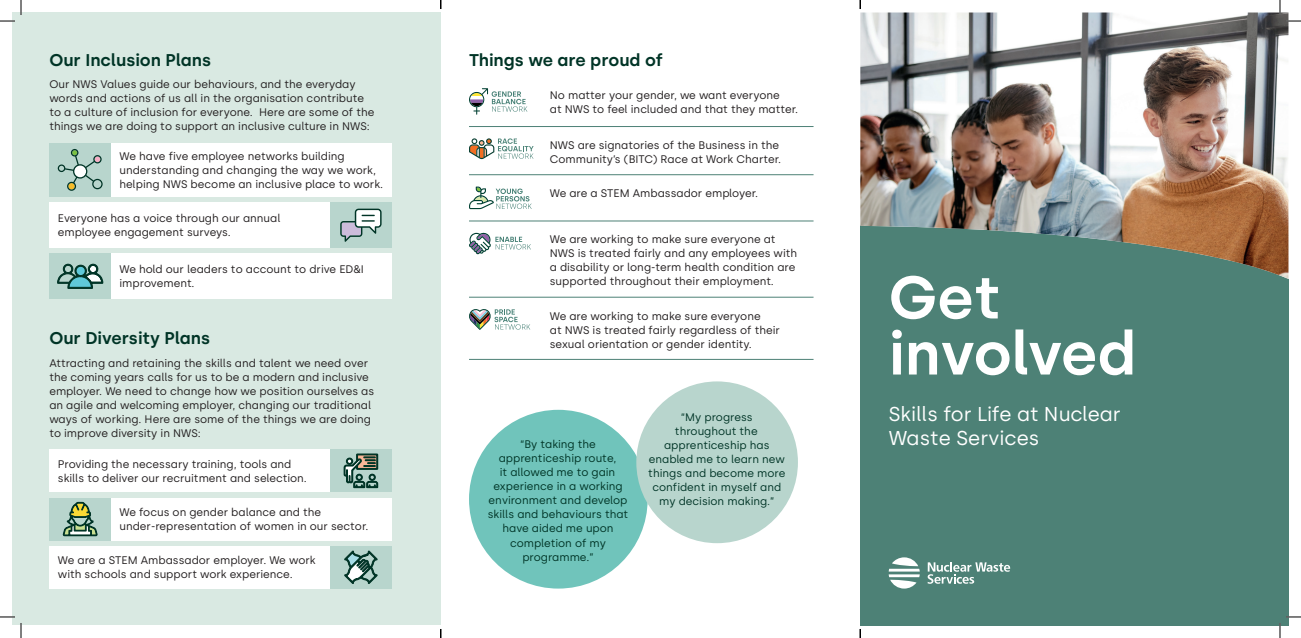
<style>
.page{position:relative;width:1301px;height:638px;background:#fff}
.page>*{position:absolute;margin:0;border:0;box-sizing:border-box;transform-origin:0 0}
.t1{font:600 60px/56px "Silka";color:#fff}
.t2{font:20px/24px "Silka";color:#fff}
.t3{font:600 17px "Silka";color:#003426}
.t4{font:11px/14px "Silka";color:#231f20}
.t5{font:11px/14px "Silka";color:#003426;text-align:center}
</style>
<div class="page">
<div style="left:12px;top:12px;width:429px;height:613px;background:#d9e9e2"></div>
<div style="left:860px;top:225px;width:428px;height:400px;background:#4d8176"></div>
<img style="left:860px;top:12px;width:428px;height:267px">
<svg style="left:888px;top:557px;width:31px;height:31px"></svg>
<svg style="left:927px;top:562px;width:83px;height:21px"></svg>
<div style="left:469px;top:409px;width:178px;height:179px;background:#70c4bb;border-radius:50%"></div>
<div style="left:49px;top:202px;width:281px;height:46px;background:#fff"></div>
<div style="left:330px;top:202px;width:62px;height:46px;background:#b8d5cd"></div>
<svg style="left:340px;top:208px;width:41px;height:34px"></svg>
<div style="left:49px;top:143px;width:62px;height:54px;background:#b8d5cd"></div>
<svg style="left:58px;top:149px;width:45px;height:42px"></svg>
<div style="left:111px;top:143px;width:281px;height:54px;background:#fff"></div>
<div style="left:49px;top:253px;width:62px;height:46px;background:#b8d5cd"></div>
<svg style="left:57px;top:264px;width:46px;height:24px"></svg>
<div style="left:111px;top:253px;width:281px;height:46px;background:#fff"></div>
<div style="left:636px;top:381px;width:162px;height:162px;background:#b8d5cd;border-radius:50%"></div>
<div style="left:330px;top:545px;width:62px;height:43px;background:#b8d5cd"></div>
<svg style="left:345px;top:550px;width:32px;height:33px"></svg>
<div style="left:49px;top:545px;width:281px;height:43px;background:#fff"></div>
<div style="left:49px;top:497px;width:62px;height:43px;background:#b8d5cd"></div>
<svg style="left:63px;top:502px;width:34px;height:33px"></svg>
<div style="left:111px;top:497px;width:281px;height:43px;background:#fff"></div>
<div style="left:330px;top:449px;width:62px;height:43px;background:#b8d5cd"></div>
<svg style="left:344px;top:453px;width:34px;height:34px"></svg>
<div style="left:49px;top:449px;width:281px;height:43px;background:#fff"></div>
<svg style="left:469px;top:88px;width:58px;height:27px"></svg>
<svg style="left:469px;top:138px;width:64px;height:21px"></svg>
<svg style="left:469px;top:186px;width:63px;height:23px"></svg>
<svg style="left:469px;top:232px;width:62px;height:22px"></svg>
<svg style="left:469px;top:309px;width:61px;height:21px"></svg>
<hr style="left:469px;top:126px;width:344px;height:1px;background:#4d8176">
<hr style="left:469px;top:296px;width:344px;height:1px;background:#4d8176">
<hr style="left:469px;top:174px;width:344px;height:1px;background:#4d8176">
<hr style="left:469px;top:220px;width:344px;height:1px;background:#4d8176">
<hr style="left:469px;top:358px;width:344px;height:1px;background:#4d8176">
<svg style="left:1286px;top:20px;width:15px;height:2px"></svg>
<svg style="left:1286px;top:616px;width:15px;height:1px"></svg>
<svg style="left:0;top:0;width:22px;height:22px"></svg>
<svg style="left:0;top:616px;width:22px;height:21px"></svg>
<svg style="left:1279px;top:0;width:1px;height:15px"></svg>
<svg style="left:1279px;top:623px;width:1px;height:14px"></svg>
<svg style="left:859px;top:0;width:2px;height:9px"></svg>
<svg style="left:859px;top:629px;width:2px;height:8px"></svg>
<h3 class="t3" style="left:49px;top:49px;width:163px">Our Inclusion Plans</h3>
<p class="t4" style="left:49px;top:77px;width:327px">Our NWS Values guide our behaviours, and the everyday words and actions of us all in the organisation contribute to a culture of inclusion for everyone. Here are some of the things we are doing to support an inclusive culture in NWS:</p>
<p class="t4" style="left:120px;top:149px;width:265px">We have five employee networks building understanding and changing the way we work, helping NWS become an inclusive place to work.</p>
<p class="t4" style="left:58px;top:211px;width:224px">Everyone has a voice through our annual employee engagement surveys.</p>
<p class="t4" style="left:120px;top:262px;width:246px">We hold our leaders to account to drive ED&amp;I improvement.</p>
<h3 class="t3" style="left:49px;top:328px;width:162px">Our Diversity Plans</h3>
<p class="t4" style="left:49px;top:355px;width:326px">Attracting and retaining the skills and talent we need over the coming years calls for us to be a modern and inclusive employer. We need to change how we position ourselves as an agile and welcoming employer, changing our traditional ways of working. Here are some of the things we are doing to improve diversity in NWS:</p>
<p class="t4" style="left:58px;top:456px;width:251px">Providing the necessary training, tools and skills to deliver our recruitment and selection.</p>
<p class="t4" style="left:120px;top:504px;width:250px">We focus on gender balance and the under-representation of women in our sector.</p>
<p class="t4" style="left:58px;top:553px;width:259px">We are a STEM Ambassador employer. We work with schools and support work experience.</p>
<h3 class="t3" style="left:469px;top:49px;width:196px">Things we are proud of</h3>
<p class="t4" style="left:550px;top:88px;width:250px">No matter your gender, we want everyone<br>at NWS to feel included and that they matter.</p>
<p class="t4" style="left:550px;top:138px;width:233px">NWS are signatories of the Business in the<br>Community’s (BITC) Race at Work Charter.</p>
<p class="t4" style="left:550px;top:186px;width:210px">We are a STEM Ambassador employer.</p>
<p class="t4" style="left:550px;top:232px;width:249px">We are working to make sure everyone at NWS is treated fairly and any employees with a disability or long-term health condition are supported throughout their employment.</p>
<p class="t4" style="left:550px;top:308px;width:232px">We are working to make sure everyone<br>at NWS is treated fairly regardless of their sexual orientation or gender identity.</p>
<p class="t5" style="left:488px;top:437px;width:142px">“By taking the apprenticeship route,<br>it allowed me to gain experience in a working environment and develop skills and behaviours that have aided me upon completion of my programme.”</p>
<p class="t5" style="left:648px;top:410px;width:139px">“My progress<br>throughout the apprenticeship has enabled me to learn new things and become more confident in myself and my decision making.”</p>
<h1 class="t1" style="left:888px;top:269px;width:249px">Get involved</h1>
<h2 class="t2" style="left:888px;top:402px;width:234px">Skills for Life at Nuclear<br>Waste Services</h2>
</div>
